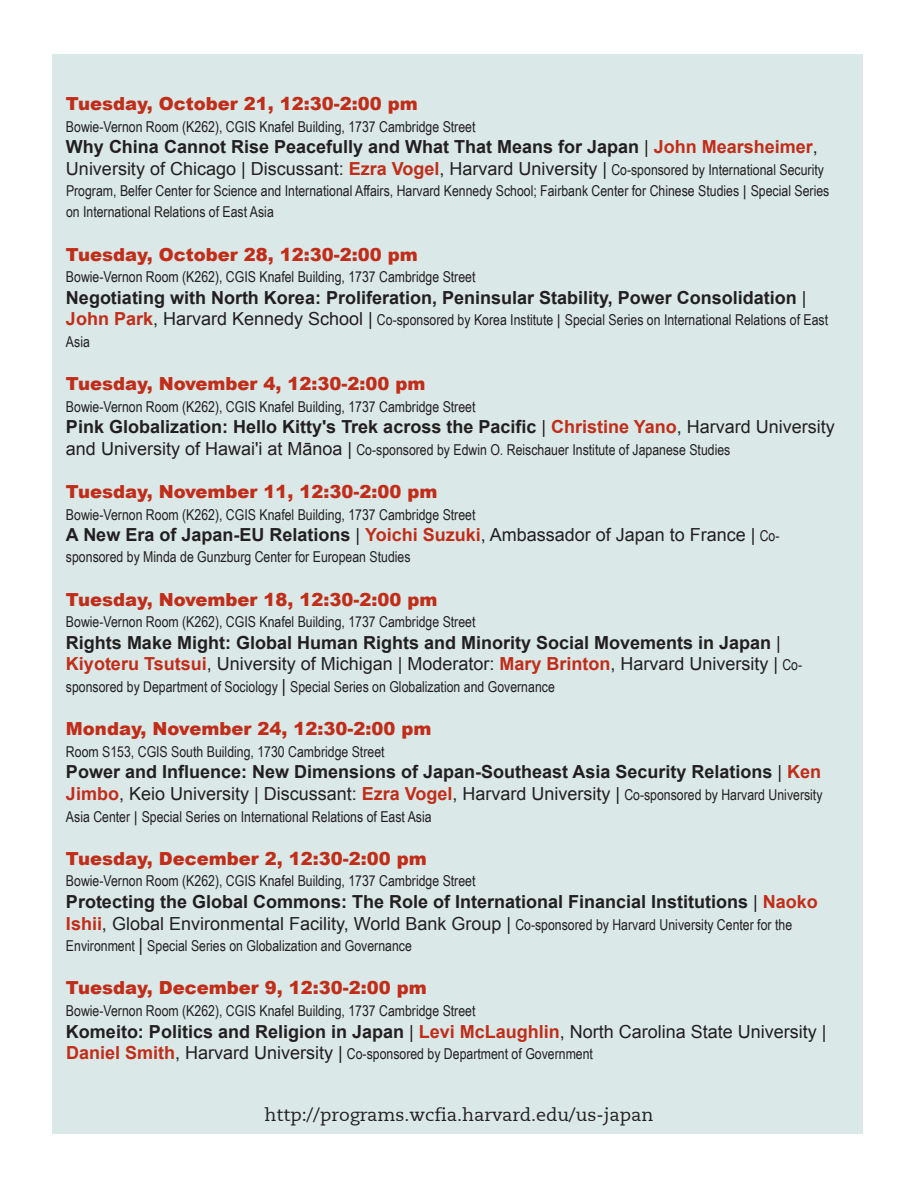
<style>
.page{position:relative;width:918px;height:1188px;background:#fff}
.page>*{position:absolute;margin:0;border:0;box-sizing:border-box;transform-origin:0 0}
.t1{font:700 18px/21.6px "Arial";color:#231f20}
.t2{font:900 18px "Arial";color:#c02d19}
.t3{font:18px "Arial";color:#231f20}
.t4{font:18px "Caecilia";color:#231f20}
.t5{font:15px/21.6px "Arial Narrow";color:#231f20}
.s1{font-weight:400}
.s2{color:#c02d19}
.s3{font-family:"Arial Narrow";font-weight:400;font-size:15px}
.s4{font-family:"Arial"}
.s5{font-family:"Arial";font-weight:700;font-size:18px;color:#c02d19}
.s6{font-family:"Arial";font-size:18px}
.s7{font-weight:700}
.s8{font-weight:700;color:#c02d19}
.s9{font-family:"Arial Narrow";font-size:15px}
</style>
<div class="page">
<div style="left:52px;top:54px;width:810px;height:1080px;background:#dbe8e8"></div>
<p class="t2" style="left:66px;top:91px;width:353px">Tuesday, October 21, 12:30-2:00 pm</p>
<p class="t5" style="left:66px;top:115px;width:411px">Bowie-Vernon Room (K262), CGIS Knafel Building, 1737 Cambridge Street</p>
<p class="t1" style="left:66px;top:137px;width:759px">Why China Cannot Rise Peacefully and What That Means for Japan <span class="s1">|</span> <span class="s2">John Mearsheimer</span><span class="s1">,<br>University of Chicago | Discussant:</span> <span class="s2">Ezra Vogel</span><span class="s1">, Harvard University |</span> <span class="s3">Co-sponsored by International Security</span></p>
<p class="t5" style="left:66px;top:179px;width:765px">Program, Belfer Center for Science and International Affairs, Harvard Kennedy School; Fairbank Center for Chinese Studies <span class="s4">|</span> Special Series on International Relations of East Asia</p>
<p class="t2" style="left:66px;top:241px;width:353px">Tuesday, October 28, 12:30-2:00 pm</p>
<p class="t5" style="left:66px;top:266px;width:411px">Bowie-Vernon Room (K262), CGIS Knafel Building, 1737 Cambridge Street</p>
<p class="t1" style="left:66px;top:287px;width:742px">Negotiating with North Korea: Proliferation, Peninsular Stability, Power Consolidation <span class="s1">|</span></p>
<p class="t5" style="left:66px;top:309px;width:764px"><span class="s5">John Park</span><span class="s6">, Harvard Kennedy School |</span> Co-sponsored by Korea Institute <span class="s4">|</span> Special Series on International Relations of East<br>Asia</p>
<p class="t2" style="left:66px;top:371px;width:361px">Tuesday, November 4, 12:30-2:00 pm</p>
<p class="t5" style="left:66px;top:395px;width:411px">Bowie-Vernon Room (K262), CGIS Knafel Building, 1737 Cambridge Street</p>
<p class="t1" style="left:66px;top:417px;width:770px">Pink Globalization: Hello Kitty's Trek across the Pacific <span class="s1">|</span> <span class="s2">Christine Yano</span><span class="s1">, Harvard University</span></p>
<p class="t5" style="left:66px;top:438px;width:666px"><span class="s6">and University of Hawai'i at Mānoa |</span> Co-sponsored by Edwin O. Reischauer Institute of Japanese Studies</p>
<p class="t2" style="left:66px;top:479px;width:373px">Tuesday, November 11, 12:30-2:00 pm</p>
<p class="t5" style="left:66px;top:503px;width:411px">Bowie-Vernon Room (K262), CGIS Knafel Building, 1737 Cambridge Street</p>
<p class="t3" style="left:66px;top:523px;width:715px"><span class="s7">A New Era of Japan-EU Relations</span> | <span class="s8">Yoichi Suzuki</span>, Ambassador of Japan to France | <span class="s9">Co-</span></p>
<p class="t5" style="left:66px;top:546px;width:346px">sponsored by Minda de Gunzburg Center for European Studies</p>
<p class="t2" style="left:66px;top:586px;width:373px">Tuesday, November 18, 12:30-2:00 pm</p>
<p class="t5" style="left:66px;top:611px;width:411px">Bowie-Vernon Room (K262), CGIS Knafel Building, 1737 Cambridge Street</p>
<p class="t1" style="left:66px;top:632px;width:738px">Rights Make Might: Global Human Rights and Minority Social Movements in Japan <span class="s1">|<br></span><span class="s2">Kiyoteru Tsutsui</span><span class="s1">, University of Michigan | Moderator:</span> <span class="s2">Mary Brinton</span><span class="s1">, Harvard University |</span> <span class="s3">Co-</span></p>
<p class="t5" style="left:66px;top:675px;width:490px">sponsored by Department of Sociology <span class="s6">|</span> Special Series on Globalization and Governance</p>
<p class="t2" style="left:66px;top:716px;width:367px">Monday, November 24, 12:30-2:00 pm</p>
<p class="t5" style="left:66px;top:740px;width:320px">Room S153, CGIS South Building, 1730 Cambridge Street</p>
<p class="t1" style="left:66px;top:762px;width:758px">Power and Influence: New Dimensions of Japan-Southeast Asia Security Relations <span class="s1">|</span> <span class="s2">Ken<br>Jimbo</span><span class="s1">, Keio University | Discussant:</span> <span class="s2">Ezra Vogel</span><span class="s1">, Harvard University |</span> <span class="s3">Co-sponsored by Harvard University</span></p>
<p class="t5" style="left:66px;top:805px;width:367px">Asia Center <span class="s4">|</span> Special Series on International Relations of East Asia</p>
<p class="t2" style="left:66px;top:845px;width:362px">Tuesday, December 2, 12:30-2:00 pm</p>
<p class="t5" style="left:66px;top:870px;width:411px">Bowie-Vernon Room (K262), CGIS Knafel Building, 1737 Cambridge Street</p>
<p class="t1" style="left:66px;top:892px;width:753px">Protecting the Global Commons: The Role of International Financial Institutions <span class="s1">|</span> <span class="s2">Naoko<br>Ishii</span><span class="s1">, Global Environmental Facility, World Bank Group |</span> <span class="s3">Co-sponsored by Harvard University Center for the</span></p>
<p class="t5" style="left:66px;top:935px;width:347px">Environment <span class="s6">|</span> Special Series on Globalization and Governance</p>
<p class="t2" style="left:66px;top:975px;width:362px">Tuesday, December 9, 12:30-2:00 pm</p>
<p class="t5" style="left:66px;top:999px;width:411px">Bowie-Vernon Room (K262), CGIS Knafel Building, 1737 Cambridge Street</p>
<p class="t1" style="left:66px;top:1021px;width:762px">Komeito: Politics and Religion in Japan <span class="s1">|</span> <span class="s2">Levi McLaughlin</span><span class="s1">, North Carolina State University |</span></p>
<p class="t5" style="left:66px;top:1043px;width:529px"><span class="s5">Daniel Smith</span><span class="s6">, Harvard University |</span> Co-sponsored by Department of Government</p>
<p class="t4" style="left:265px;top:1104px;width:390px">http://programs.wcfia.harvard.edu/us-japan</p>
</div>
